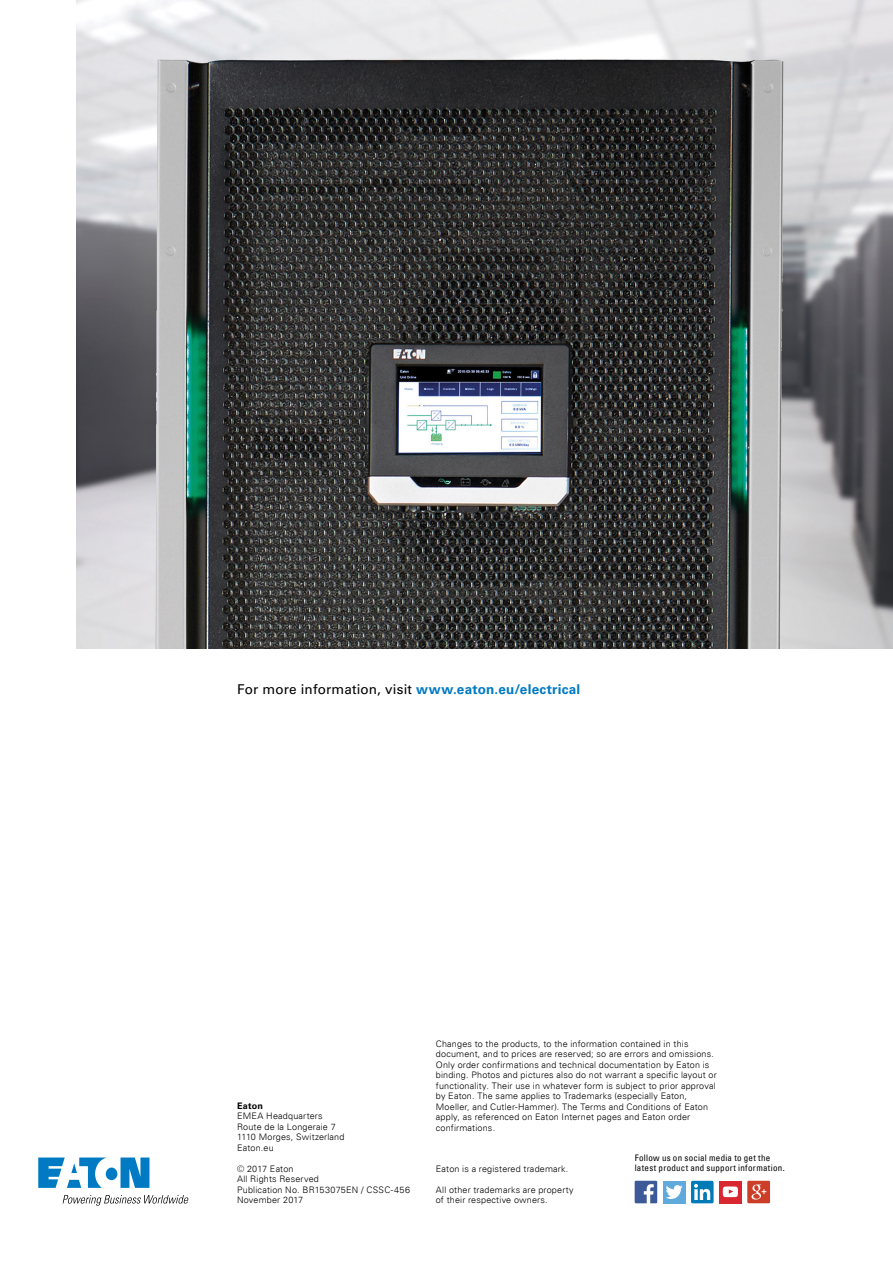
<style>
.page{position:relative;width:893px;height:1263px;background:#fff}
.page>*{position:absolute;margin:0;border:0;box-sizing:border-box;transform-origin:0 0}
.t1{font:13.5px "Univers LT Std";letter-spacing:.01em;color:#000}
.t2{font:300 9px/10.5px "EATON Univers";letter-spacing:.02em;color:#000}
.t3{font:condensed 9px/10.5px "EATON Univers";letter-spacing:.03em;color:#000}
.t4{font:700 9px "EATON Univers Two";letter-spacing:.025em;color:#000}
.s1{font-weight:700;color:#007ac2}
</style>
<div class="page">
<div style="left:719px;top:1181px;width:23px;height:22px;background:#d92732"></div>
<div style="left:663px;top:1181px;width:22px;height:22px;background:#60a9dd"></div>
<svg style="left:635px;top:1181px;width:22px;height:22px"></svg>
<svg style="left:666px;top:1185px;width:17px;height:14px"></svg>
<div style="left:691px;top:1181px;width:23px;height:22px;background:#007bb6;border-radius:2px"></div>
<svg style="left:694px;top:1184px;width:16px;height:16px"></svg>
<svg style="left:747px;top:1181px;width:23px;height:22px"></svg>
<img style="left:751px;top:1184px;width:10px;height:15px">
<svg style="left:723px;top:1186px;width:15px;height:11px"></svg>
<svg style="left:38px;top:1157px;width:111px;height:31px"></svg>
<svg style="left:63px;top:1195px;width:126px;height:11px"></svg>
<img style="left:77px;top:0;width:816px;height:648px">
<h1 class="t1" style="left:237px;top:681px;width:345px">For more information, visit <span class="s1">www.eaton.eu/electrical</span></h1>
<p class="t2" style="left:436px;top:1038px;width:282px">Changes to the products, to the information contained in this document, and to prices are reserved; so are errors and omissions.<br>Only order confirmations and technical documentation by Eaton is binding. Photos and pictures also do not warrant a specific layout or functionality. Their use in whatever form is subject to prior approval by Eaton. The same applies to Trademarks (especially Eaton, Moeller, and Cutler-Hammer). The Terms and Conditions of Eaton apply, as referenced on Eaton Internet pages and Eaton order confirmations.</p>
<p class="t3" style="left:635px;top:1152px;width:152px">Follow us on social media to get the latest product and support information.</p>
<p class="t4" style="left:237px;top:1100px;width:28px">Eaton</p>
<p class="t2" style="left:237px;top:1111px;width:109px">EMEA Headquarters<br>Route de la Longeraie 7<br>1110 Morges, Switzerland<br>Eaton.eu</p>
<p class="t2" style="left:237px;top:1163px;width:174px">© 2017 Eaton<br>All Rights Reserved<br>Publication No. BR153075EN / CSSC-456<br>November 2017</p>
<p class="t2" style="left:436px;top:1163px;width:134px">Eaton is a registered trademark.</p>
<p class="t2" style="left:436px;top:1184px;width:139px">All other trademarks are property of their respective owners.</p>
</div>
